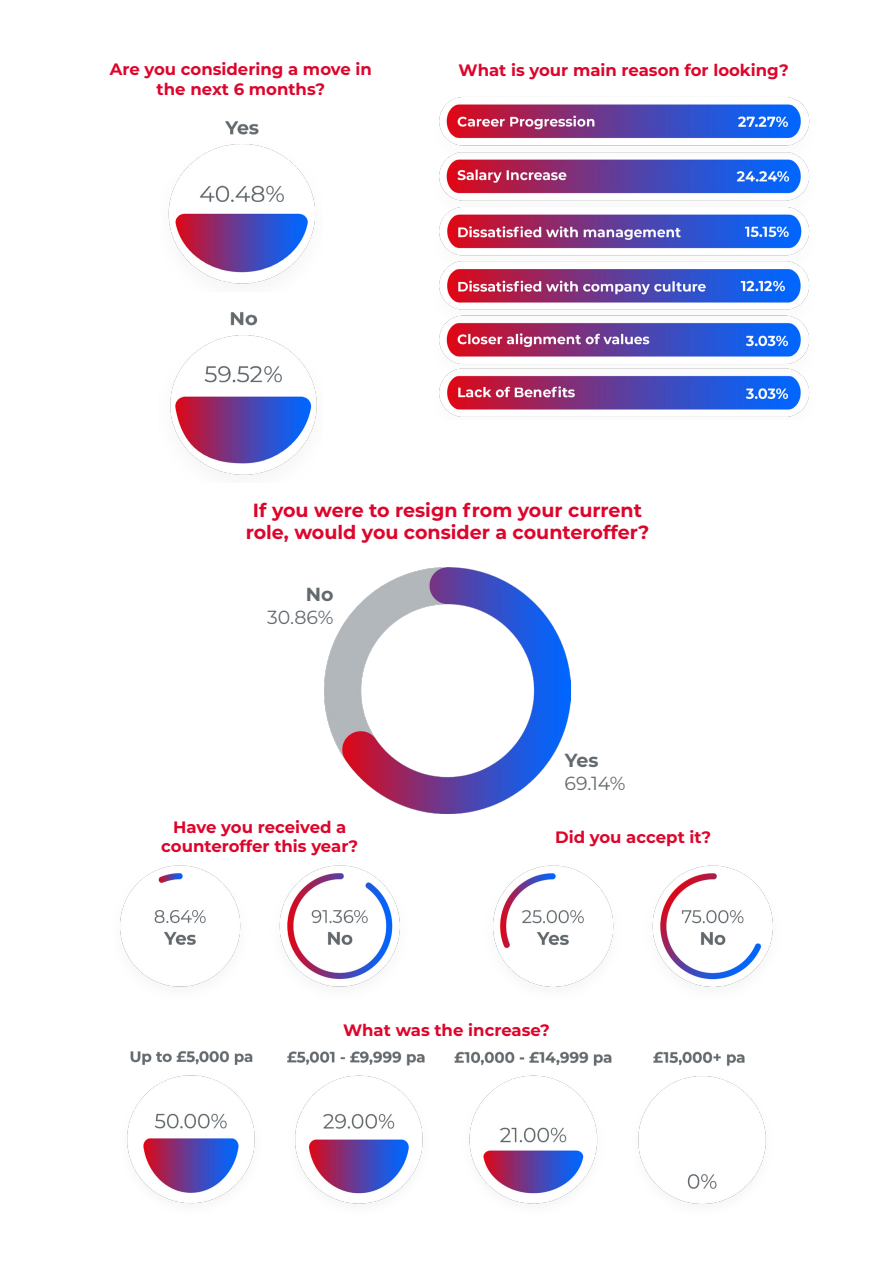
<style>
.page{position:relative;width:893px;height:1263px;background:#fff}
.page>*{position:absolute;margin:0;border:0;box-sizing:border-box;transform-origin:0 0}
.t1{font:700 19.05px/23px "Montserrat";color:#dd052b;text-align:center}
.t2{font:18.9px "Montserrat";color:#636a6e}
.t3{font:700 18.9px "Montserrat";color:#636a6e}
.t4{font:700 16.5px/19.8px "Montserrat";color:#dd052b;text-align:center}
</style>
<div class="page">
<img style="left:168px;top:121px;width:148px;height:163px">
<img style="left:324px;top:567px;width:247px;height:247px">
<img style="left:170px;top:312px;width:147px;height:163px">
<img style="left:120px;top:865px;width:280px;height:122px">
<img style="left:493px;top:865px;width:280px;height:122px">
<img style="left:127px;top:1051px;width:639px;height:153px">
<img style="left:439px;top:97px;width:371px;height:320px">
<p class="t4" style="left:110px;top:59px;width:264px">Are you considering a move in the next 6 months?</p>
<p class="t4" style="left:458px;top:59px;width:332px">What is your main reason for looking?</p>
<p class="t1" style="left:246px;top:497px;width:405px">If you were to resign from your current role, would you consider a counteroffer?</p>
<p class="t3" style="left:306px;top:581px;width:29px">No</p>
<p class="t2" style="left:267px;top:604px;width:68px">30.86%</p>
<p class="t3" style="left:565px;top:747px;width:35px">Yes</p>
<p class="t2" style="left:564px;top:770px;width:63px">69.14%</p>
<p class="t4" style="left:161px;top:816px;width:199px">Have you received a counteroffer this year?</p>
<p class="t4" style="left:555px;top:826px;width:157px">Did you accept it?</p>
<p class="t4" style="left:343px;top:1019px;width:208px">What was the increase?</p>
</div>
